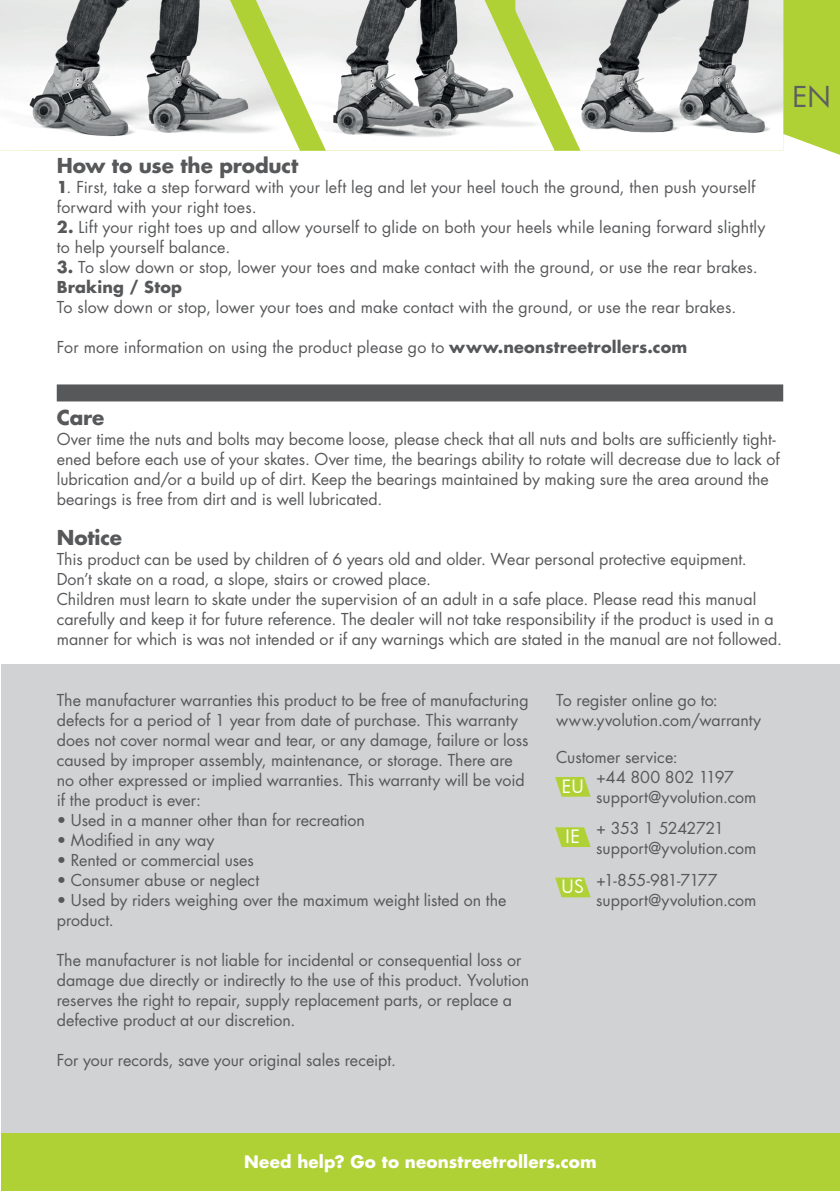
<style>
.page{position:relative;width:840px;height:1191px;background:#fff}
.page>*{position:absolute;margin:0;border:0;box-sizing:border-box;transform-origin:0 0}
.t1{font:28px "Futura Std";color:#5d5f60}
.t2{font:700 20px "Futura Std";letter-spacing:-.005em;color:#57585a}
.t3{font:18px "Futura";color:#fff}
.t4{font:700 16.8px "Futura Std";letter-spacing:.01em;color:#fff}
.t5{font:16px/20px "Futura Std";color:#57585a}
.s1{font-weight:700}
</style>
<div class="page">
<svg style="left:782px;top:0;width:57px;height:155px;background:#b6d447"></svg>
<div style="left:1px;top:664px;width:838px;height:470px;background:#d1d2d4"></div>
<svg style="left:555px;top:777px;width:35px;height:19px"></svg>
<svg style="left:555px;top:827px;width:35px;height:20px"></svg>
<svg style="left:555px;top:877px;width:35px;height:20px"></svg>
<img style="left:580px;top:0;width:202px;height:151px">
<svg style="left:554px;top:0;width:26px;height:151px;fill:#e7e9e7"></svg>
<img style="left:326px;top:0;width:228px;height:151px">
<svg style="left:300px;top:0;width:26px;height:151px"></svg>
<img style="left:0;top:0;width:300px;height:151px">
<div style="left:57px;top:384px;width:725px;height:17px;background:#57585a"></div>
<div style="left:1px;top:1133px;width:838px;height:58px;background:#b0d136"></div>
<p class="t2" style="left:57px;top:152px;width:243px">How to use the product</p>
<p class="t5" style="left:57px;top:177px;width:700px"><span class="s1">1</span>. First, take a step forward with your left leg and let your heel touch the ground, then push yourself forward with your right toes.</p>
<p class="t5" style="left:57px;top:217px;width:709px"><span class="s1">2.</span> Lift your right toes up and allow yourself to glide on both your heels while leaning forward slightly to help yourself balance.</p>
<p class="t5" style="left:57px;top:257px;width:702px"><span class="s1">3.</span> To slow down or stop, lower your toes and make contact with the ground, or use the rear brakes.<br><span class="s1">Braking / Stop</span></p>
<p class="t5" style="left:57px;top:297px;width:680px">To slow down or stop, lower your toes and make contact with the ground, or use the rear brakes.</p>
<p class="t5" style="left:57px;top:337px;width:631px">For more information on using the product please go to <span class="s1">www.neonstreetrollers.com</span></p>
<h1 class="t1" style="left:792px;top:79px;width:40px">EN</h1>
<p class="t2" style="left:57px;top:404px;width:49px">Care</p>
<p class="t5" style="left:57px;top:429px;width:724px">Over time the nuts and bolts may become loose, please check that all nuts and bolts are sufficiently tight&shy;ened before each use of your skates. Over time, the bearings ability to rotate will decrease due to lack of lubrication and/or a build up of dirt. Keep the bearings maintained by making sure the area around the bearings is free from dirt and is well lubricated.</p>
<p class="t2" style="left:57px;top:524px;width:67px">Notice</p>
<p class="t5" style="left:57px;top:549px;width:726px">This product can be used by children of 6 years old and older. Wear personal protective equipment.<br>Don’t skate on a road, a slope, stairs or crowed place.<br>Children must learn to skate under the supervision of an adult in a safe place. Please read this manual carefully and keep it for future reference. The dealer will not take responsibility if the product is used in a manner for which is was not intended or if any warnings which are stated in the manual are not followed.</p>
<p class="t5" style="left:57px;top:690px;width:473px">The manufacturer warranties this product to be free of manufacturing defects for a period of 1 year from date of purchase. This warranty does not cover normal wear and tear, or any damage, failure or loss caused by improper assembly, maintenance, or storage. There are no other expressed or implied warranties. This warranty will be void if the product is ever:</p>
<p class="t5" style="left:57px;top:810px;width:309px">• Used in a manner other than for recreation</p>
<p class="t5" style="left:57px;top:830px;width:159px">• Modified in any way</p>
<p class="t5" style="left:57px;top:850px;width:198px">• Rented or commercial uses</p>
<p class="t5" style="left:57px;top:870px;width:204px">• Consumer abuse or neglect</p>
<p class="t5" style="left:57px;top:890px;width:451px">• Used by riders weighing over the maximum weight listed on the product.</p>
<p class="t5" style="left:57px;top:950px;width:473px">The manufacturer is not liable for incidental or consequential loss or damage due directly or indirectly to the use of this product. Yvolution reserves the right to repair, supply replacement parts, or replace a defective product at our discretion.</p>
<p class="t5" style="left:57px;top:1050px;width:340px">For your records, save your original sales receipt.</p>
<p class="t5" style="left:556px;top:690px;width:206px">To register online go to: www.yvolution.com/warranty</p>
<p class="t5" style="left:596px;top:747px;width:162px;text-indent:-40px">Customer service:<br>+44 800 802 1197 support@yvolution.com</p>
<p class="t5" style="left:596px;top:818px;width:162px">+ 353 1 5242721 support@yvolution.com</p>
<p class="t5" style="left:596px;top:870px;width:162px">+1-855-981-7177 support@yvolution.com</p>
<p class="t3" style="left:561px;top:774px;width:24px">EU</p>
<p class="t3" style="left:565px;top:824px;width:16px">IE</p>
<p class="t3" style="left:561px;top:874px;width:24px">US</p>
<p class="t4" style="left:244px;top:1150px;width:354px">Need help? Go to neonstreetrollers.com</p>
</div>
